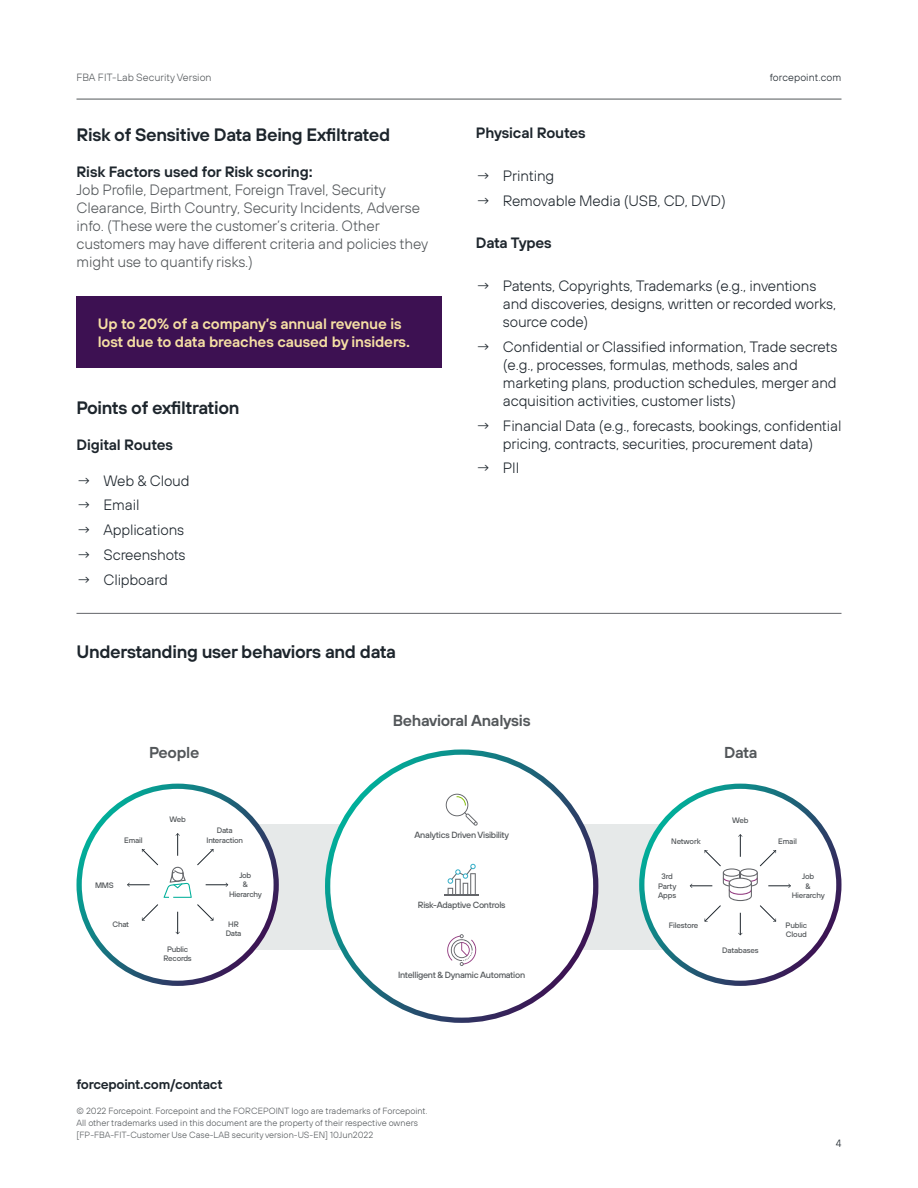
<style>
.page{position:relative;width:918px;height:1188px;background:#fff}
.page>*{position:absolute;margin:0;border:0;box-sizing:border-box;transform-origin:0 0}
.t1{font:600 18px "FP Sans";letter-spacing:-.02em;color:#1d252c}
.t2{font:600 15.75px "FP Sans";letter-spacing:-.02em;color:#53575a}
.t3{font:300 15px/18px "FP Sans";letter-spacing:-.01em;color:#1d252c}
.t4{font:300 15px/18px "FP Sans";letter-spacing:-.01em;color:#53575a}
.t5{font:600 15px/18px "FP Sans";letter-spacing:-.01em;color:#f6dfa4}
.t6{font:600 15px "FP Sans";letter-spacing:-.01em;color:#1d252c}
.t7{font:600 13.5px "FP Sans";letter-spacing:-.02em;color:#1d252c}
.t8{font:300 10.5px "FP Sans";color:#53575a}
.t9{font:300 10.5px "FP Sans";letter-spacing:.01em;color:#1d252c}
.t10{font:300 9px/12px "FP Sans";color:#53575a}
.t11{font:500 9px "FP Sans";letter-spacing:-.03em;color:#53575a}
.t12{font:500 7.95px/9.4px "FP Sans";letter-spacing:-.03em;color:#53575a;text-align:center}
</style>
<div class="page">
<hr style="left:76px;top:99px;width:766px;height:1px;background:#53575a">
<hr style="left:76px;top:613px;width:766px;height:1px;background:#636569">
<div style="left:177px;top:824px;width:566px;height:126px;background:#e6e9e9"></div>
<div style="left:79px;top:786px;width:197px;height:197px;background:#fff;border-radius:50%"></div>
<div style="left:76px;top:784px;width:203px;height:202px;border:5px solid #fff;border-radius:50%"></div>
<div style="left:642px;top:786px;width:197px;height:197px;background:#fff;border-radius:50%"></div>
<div style="left:639px;top:784px;width:202px;height:202px;border:5px solid #fff;border-radius:50%"></div>
<div style="left:328px;top:752px;width:268px;height:268px;background:#fff;border-radius:50%"></div>
<svg style="left:176px;top:912px;width:4px;height:22px"></svg>
<svg style="left:142px;top:904px;width:16px;height:17px"></svg>
<svg style="left:197px;top:904px;width:17px;height:17px"></svg>
<svg style="left:127px;top:833px;width:101px;height:65px"></svg>
<svg style="left:690px;top:834px;width:101px;height:101px"></svg>
<svg style="left:447px;top:934px;width:30px;height:32px"></svg>
<svg style="left:446px;top:794px;width:32px;height:32px"></svg>
<hr style="left:445px;top:895px;width:34px;height:1px;background:#636569">
<svg style="left:448px;top:864px;width:28px;height:31px"></svg>
<div style="left:76px;top:296px;width:366px;height:72px;background:#3d1152"></div>
<p class="t8" style="left:76px;top:71px;width:137px">FBA FIT-Lab Security Version</p>
<p class="t9" style="left:770px;top:71px;width:73px">forcepoint.com</p>
<p class="t1" style="left:76px;top:122px;width:315px">Risk of Sensitive Data Being Exfiltrated</p>
<p class="t6" style="left:76px;top:162px;width:238px">Risk Factors used for Risk scoring:</p>
<p class="t4" style="left:76px;top:180px;width:353px">Job Profile, Department, Foreign Travel, Security Clearance, Birth Country, Security Incidents, Adverse info. (These were the customer’s criteria. Other customers may have different criteria and policies they might use to quantify risks.)</p>
<p class="t5" style="left:98px;top:314px;width:314px">Up to 20% of a company’s annual revenue is lost due to data breaches caused by insiders.</p>
<p class="t1" style="left:76px;top:395px;width:165px">Points of exfiltration</p>
<p class="t6" style="left:76px;top:435px;width:98px">Digital Routes</p>
<p class="t3" style="left:76px;top:471px;width:115px">→ Web &amp; Cloud</p>
<p class="t3" style="left:76px;top:496px;width:64px">→ Email</p>
<p class="t3" style="left:76px;top:521px;width:109px">→ Applications</p>
<p class="t3" style="left:76px;top:545px;width:111px">→ Screenshots</p>
<p class="t3" style="left:76px;top:570px;width:93px">→ Clipboard</p>
<p class="t1" style="left:76px;top:640px;width:321px">Understanding user behaviors and data</p>
<p class="t6" style="left:476px;top:123px;width:111px">Physical Routes</p>
<p class="t3" style="left:476px;top:166px;width:80px">→ Printing</p>
<p class="t3" style="left:476px;top:191px;width:252px">→ Removable Media (USB, CD, DVD)</p>
<p class="t6" style="left:476px;top:233px;width:77px">Data Types</p>
<p class="t3" style="left:503px;top:277px;width:335px;text-indent:-27px">→ Patents, Copyrights, Trademarks (e.g., inventions and discoveries, designs, written or recorded works, source code)</p>
<p class="t3" style="left:503px;top:337px;width:336px;text-indent:-27px">→ Confidential or Classified information, Trade secrets (e.g., processes, formulas, methods, sales and marketing plans, production schedules, merger and acquisition activities, customer lists)</p>
<p class="t3" style="left:476px;top:416px;width:367px;text-align:center">→ Financial Data (e.g., forecasts, bookings, confidential pricing, contracts, securities, procurement data)</p>
<p class="t3" style="left:476px;top:459px;width:45px">→ PII</p>
<p class="t2" style="left:393px;top:710px;width:139px">Behavioral Analysis</p>
<p class="t2" style="left:149px;top:742px;width:52px">People</p>
<p class="t2" style="left:724px;top:742px;width:35px">Data</p>
<p class="t12" style="left:124px;top:836px;width:20px">Email</p>
<p class="t12" style="left:95px;top:880px;width:20px">MMS</p>
<p class="t12" style="left:113px;top:919px;width:18px">Chat</p>
<p class="t12" style="left:169px;top:814px;width:18px">Web</p>
<p class="t12" style="left:164px;top:944px;width:30px">Public<br>Records</p>
<p class="t12" style="left:207px;top:826px;width:38px">Data<br>Interaction</p>
<p class="t12" style="left:229px;top:870px;width:34px">Job<br>&amp;<br>Hierarchy</p>
<p class="t12" style="left:226px;top:919px;width:17px">HR<br>Data</p>
<p class="t11" style="left:415px;top:829px;width:96px">Analytics Driven Visibility</p>
<p class="t11" style="left:418px;top:899px;width:89px">Risk-Adaptive Controls</p>
<p class="t11" style="left:398px;top:970px;width:128px">Intelligent &amp; Dynamic Automation</p>
<p class="t7" style="left:76px;top:1075px;width:148px">forcepoint.com/contact</p>
<p class="t10" style="left:76px;top:1105px;width:353px">© 2022 Forcepoint. Forcepoint and the FORCEPOINT logo are trademarks of Forcepoint.<br>All other trademarks used in this document are the property of their respective owners [FP-FBA-FIT-Customer Use Case-LAB security version-US-EN] 10Jun2022</p>
<p class="t12" style="left:671px;top:837px;width:31px">Network</p>
<p class="t12" style="left:658px;top:871px;width:20px">3rd<br>Party<br>Apps</p>
<p class="t12" style="left:669px;top:920px;width:31px">Filestore</p>
<p class="t12" style="left:732px;top:815px;width:18px">Web</p>
<p class="t12" style="left:722px;top:945px;width:38px">Databases</p>
<p class="t12" style="left:778px;top:837px;width:20px">Email</p>
<p class="t12" style="left:792px;top:871px;width:35px">Job<br>&amp;<br>Hierarchy</p>
<p class="t12" style="left:786px;top:920px;width:23px;text-align:left">Public<br>Cloud</p>
<p class="t9" style="left:836px;top:1137px;width:7px">4</p>
</div>
